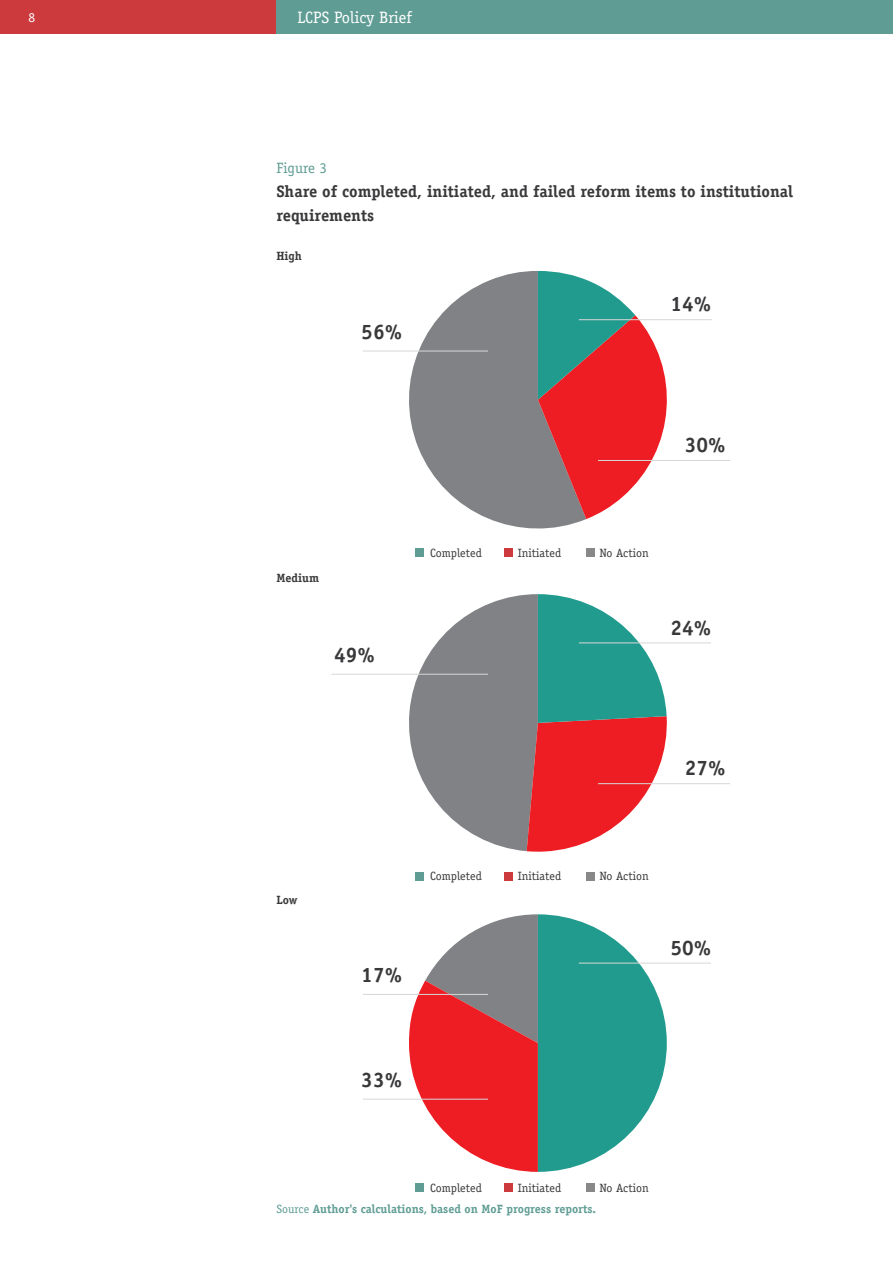
<style>
.page{position:relative;width:893px;height:1263px;background:#fff}
.page>*{position:absolute;margin:0;border:0;box-sizing:border-box;transform-origin:0 0}
.t1{font:700 21px "Officina Serif Std";color:#39383a}
.t2{font:700 16.5px/24px "Officina Serif Std";color:#39383a}
.t3{font:16.5px "Officina Serif Std";color:#fff}
.t4{font:15px "Officina Serif Std";color:#5f9d94}
.t5{font:13.5px "Officina Serif Std";color:#fff}
.t6{font:12px "Officina Serif Std";color:#39383a}
.t7{font:700 12px "Officina Serif Std";color:#5f9d94}
.t8{font:700 12px "Officina Serif Std";color:#39383a}
.s1{font-weight:400}
</style>
<div class="page">
<div style="left:0;top:0;width:276px;height:34px;background:#cc3a3d"></div>
<div style="left:276px;top:0;width:617px;height:34px;background:#5f9d94"></div>
<svg style="left:409px;top:271px;width:177px;height:257px;fill:#808285"></svg>
<svg style="left:538px;top:271px;width:129px;height:248px"></svg>
<hr style="left:363px;top:351px;width:125px;height:1px;background:#d7d7d7">
<hr style="left:598px;top:460px;width:132px;height:1px;background:#d7d7d7">
<hr style="left:579px;top:319px;width:133px;height:1px;background:#d7d7d7">
<div style="left:415px;top:549px;width:9px;height:8px;background:#5f9d94"></div>
<div style="left:504px;top:549px;width:9px;height:8px;background:#cc3a3d"></div>
<div style="left:586px;top:549px;width:9px;height:8px;background:#888889"></div>
<svg style="left:409px;top:594px;width:258px;height:258px"></svg>
<hr style="left:331px;top:674px;width:157px;height:1px;background:#d7d7d7">
<hr style="left:598px;top:783px;width:132px;height:1px;background:#d7d7d7">
<hr style="left:579px;top:642px;width:132px;height:1px;background:#d7d7d7">
<div style="left:415px;top:872px;width:9px;height:8px;background:#5f9d94"></div>
<div style="left:504px;top:872px;width:9px;height:8px;background:#cc3a3d"></div>
<div style="left:586px;top:872px;width:9px;height:8px;background:#888889"></div>
<svg style="left:409px;top:914px;width:258px;height:258px"></svg>
<hr style="left:363px;top:994px;width:125px;height:1px;background:#d7d7d7">
<hr style="left:363px;top:1099px;width:125px;height:1px;background:#d7d7d7">
<hr style="left:579px;top:963px;width:132px;height:1px;background:#d7d7d7">
<div style="left:415px;top:1183px;width:9px;height:9px;background:#5f9d94"></div>
<div style="left:504px;top:1183px;width:9px;height:9px;background:#cc3a3d"></div>
<div style="left:586px;top:1183px;width:9px;height:9px;background:#888889"></div>
<p class="t5" style="left:28px;top:10px;width:8px">8</p>
<h2 class="t3" style="left:298px;top:7px;width:116px">LCPS Policy Brief</h2>
<p class="t4" style="left:276px;top:159px;width:52px">Figure 3</p>
<h2 class="t2" style="left:276px;top:181px;width:518px">Share of completed, initiated, and failed reform items to institutional requirements</h2>
<p class="t8" style="left:276px;top:251px;width:27px">High</p>
<h1 class="t1" style="left:361px;top:323px;width:42px">56%</h1>
<h1 class="t1" style="left:671px;top:296px;width:42px">14%</h1>
<p class="t8" style="left:276px;top:574px;width:44px">Medium</p>
<h1 class="t1" style="left:334px;top:647px;width:42px">49%</h1>
<h1 class="t1" style="left:685px;top:436px;width:42px">30%</h1>
<p class="t6" style="left:430px;top:546px;width:54px">Completed</p>
<p class="t6" style="left:518px;top:546px;width:45px">Initiated</p>
<p class="t6" style="left:600px;top:546px;width:51px">No Action</p>
<h1 class="t1" style="left:671px;top:619px;width:42px">24%</h1>
<h1 class="t1" style="left:685px;top:760px;width:42px">27%</h1>
<p class="t8" style="left:276px;top:895px;width:23px">Low</p>
<h1 class="t1" style="left:361px;top:967px;width:42px">17%</h1>
<p class="t6" style="left:430px;top:869px;width:54px">Completed</p>
<p class="t6" style="left:518px;top:869px;width:45px">Initiated</p>
<p class="t6" style="left:600px;top:869px;width:51px">No Action</p>
<h1 class="t1" style="left:671px;top:940px;width:42px">50%</h1>
<h1 class="t1" style="left:361px;top:1071px;width:42px">33%</h1>
<p class="t6" style="left:430px;top:1181px;width:54px">Completed</p>
<p class="t6" style="left:518px;top:1181px;width:45px">Initiated</p>
<p class="t6" style="left:600px;top:1181px;width:51px">No Action</p>
<p class="t7" style="left:276px;top:1204px;width:321px"><span class="s1">Source</span> Author's calculations, based on MoF progress reports.</p>
</div>
